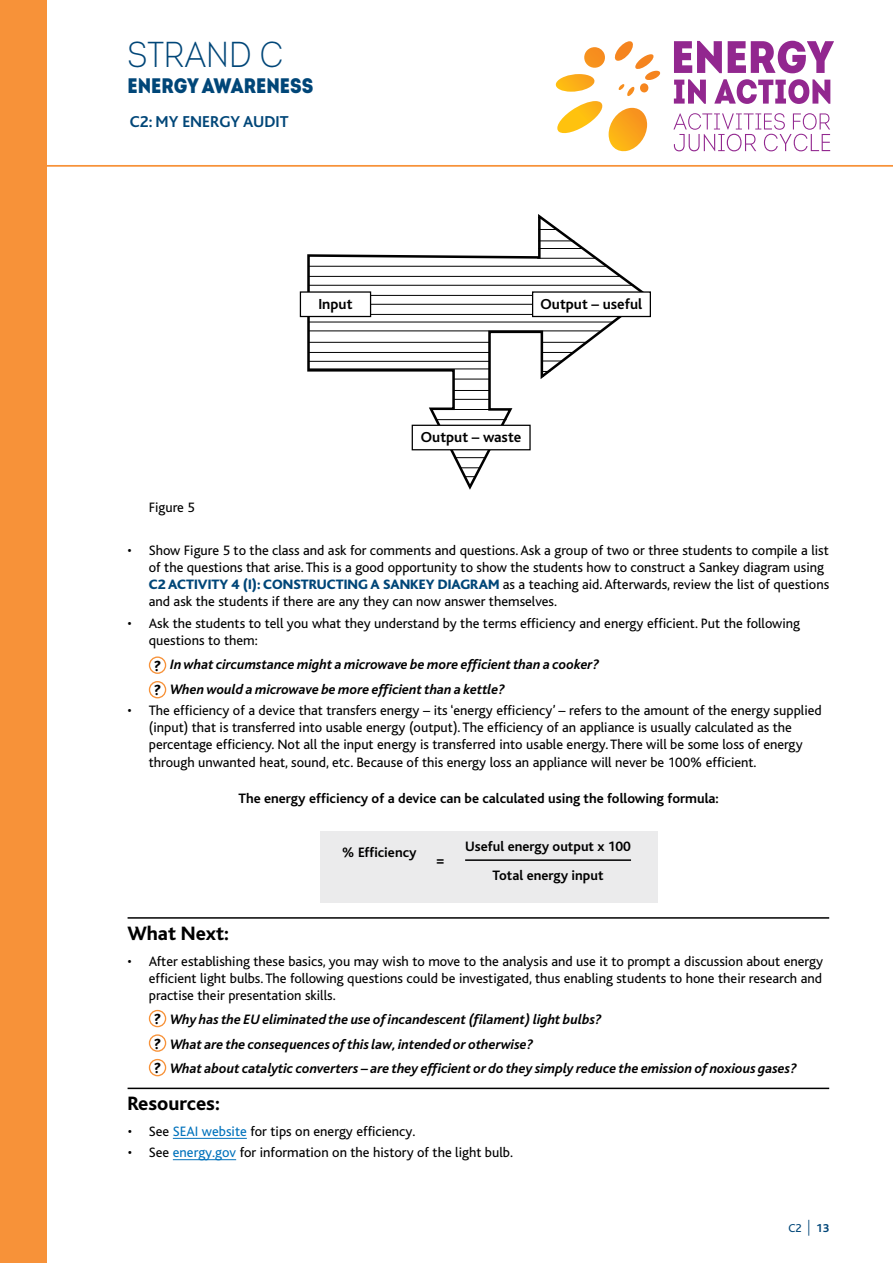
<style>
.page{position:relative;width:893px;height:1263px;background:#fff}
.page>*{position:absolute;margin:0;border:0;box-sizing:border-box;transform-origin:0 0}
.t1{font:36px "Intro Cond Light Free";color:#004678}
.t2{font:21px "Intro Cond Black Free";color:#004678}
.t3{font:800 20.25px "Bliss";color:#000}
.t4{font:700 16.5px "Bliss";color:#004678}
.t5{font:700 15.15px "Bliss";color:#000}
.t6{font:14.25px/17.1px "Bliss";color:#000}
.t7{font:italic 700 14.25px/24.5px "Bliss";color:#000}
.t8{font:700 14.25px/29.1px "Bliss";color:#000;text-align:center}
.t9{font:12px "Bliss";color:#004678}
.s1{font-weight:800;color:#004678}
.s2{font-weight:800;font-style:normal;font-size:15.15px}
.s3{color:#0072bc}
.s4{font-weight:300;font-size:15.6px}
.s5{font-weight:700}
</style>
<div class="page">
<hr style="left:0;top:165px;width:893px;height:2px;background:#f79239">
<div style="left:0;top:0;width:47px;height:1263px;background:#f79239"></div>
<svg style="left:673px;top:113px;width:157px;height:38px"></svg>
<svg style="left:674px;top:41px;width:48px;height:32px"></svg>
<svg style="left:728px;top:41px;width:106px;height:32px"></svg>
<svg style="left:674px;top:79px;width:32px;height:25px"></svg>
<svg style="left:714px;top:79px;width:116px;height:25px"></svg>
<svg style="left:555px;top:41px;width:105px;height:111px"></svg>
<hr style="left:128px;top:917px;width:701px;height:2px;background:#000">
<hr style="left:128px;top:1087px;width:701px;height:2px;background:#000">
<svg style="left:306px;top:214px;width:345px;height:276px"></svg>
<hr style="left:308px;top:266px;width:299px;height:1px;background:#000">
<hr style="left:537px;top:258px;width:58px;height:1px;background:#000">
<hr style="left:538px;top:240px;width:36px;height:1px;background:#000">
<hr style="left:538px;top:248px;width:45px;height:1px;background:#000">
<svg style="left:538px;top:229px;width:21px;height:1px"></svg>
<hr style="left:308px;top:276px;width:313px;height:1px;background:#000">
<hr style="left:308px;top:285px;width:326px;height:1px;background:#000">
<hr style="left:308px;top:295px;width:339px;height:1px;background:#000">
<hr style="left:308px;top:304px;width:328px;height:1px;background:#000">
<hr style="left:308px;top:314px;width:316px;height:1px;background:#000">
<hr style="left:308px;top:322px;width:305px;height:1px;background:#000">
<hr style="left:308px;top:330px;width:292px;height:1px;background:#000">
<hr style="left:308px;top:342px;width:181px;height:1px;background:#000">
<hr style="left:308px;top:352px;width:181px;height:1px;background:#000">
<hr style="left:308px;top:361px;width:181px;height:1px;background:#000">
<hr style="left:308px;top:368px;width:181px;height:1px;background:#000">
<hr style="left:454px;top:379px;width:35px;height:1px;background:#000">
<hr style="left:454px;top:390px;width:35px;height:1px;background:#000">
<hr style="left:454px;top:399px;width:35px;height:1px;background:#000">
<hr style="left:431px;top:409px;width:69px;height:1px;background:#000">
<hr style="left:436px;top:419px;width:71px;height:1px;background:#000">
<hr style="left:454px;top:457px;width:31px;height:1px;background:#000">
<svg style="left:461px;top:467px;width:18px;height:1px"></svg>
<hr style="left:542px;top:342px;width:45px;height:1px;background:#000">
<hr style="left:542px;top:352px;width:31px;height:1px;background:#000">
<svg style="left:542px;top:360px;width:21px;height:1px"></svg>
<div style="left:300px;top:292px;width:71px;height:24px;background:#fff"></div>
<div style="left:300px;top:291px;width:71px;height:26px;border:1px solid #000"></div>
<div style="left:533px;top:292px;width:117px;height:24px;background:#fff"></div>
<div style="left:532px;top:291px;width:119px;height:26px;border:1px solid #000"></div>
<div style="left:412px;top:425px;width:118px;height:25px;background:#fff"></div>
<div style="left:412px;top:425px;width:119px;height:25px;border:1px solid #000"></div>
<div style="left:149px;top:656px;width:17px;height:18px;border:1px solid #f79239;border-radius:50%"></div>
<div style="left:149px;top:681px;width:17px;height:17px;border:1px solid #f79239;border-radius:50%"></div>
<div style="left:320px;top:832px;width:337px;height:71px;background:#ebebec"></div>
<hr style="left:465px;top:859px;width:166px;height:2px;background:#000">
<div style="left:149px;top:1010px;width:17px;height:17px;border:1px solid #f79239;border-radius:50%"></div>
<div style="left:149px;top:1034px;width:17px;height:18px;border:1px solid #f79239;border-radius:50%"></div>
<div style="left:149px;top:1059px;width:17px;height:17px;border:1px solid #f79239;border-radius:50%"></div>
<hr style="left:173px;top:1159px;width:63px;height:1px;background:#0072bc">
<hr style="left:173px;top:1138px;width:74px;height:1px;background:#0072bc">
<h1 class="t1" style="left:128px;top:33px;width:157px">STRAND C</h1>
<h2 class="t2" style="left:128px;top:71px;width:187px">ENERGY AWARENESS</h2>
<p class="t4" style="left:130px;top:113px;width:160px">C2: MY ENERGY AUDIT</p>
<p class="t5" style="left:318px;top:296px;width:36px">Input</p>
<p class="t5" style="left:541px;top:296px;width:103px">Output – useful</p>
<p class="t5" style="left:421px;top:429px;width:102px">Output – waste</p>
<p class="t6" style="left:149px;top:499px;width:48px">Figure 5</p>
<p class="t6" style="left:149px;top:542px;width:682px;text-indent:-21px">• Show Figure 5 to the class and ask for comments and questions. Ask a group of two or three students to compile a list of the questions that arise. This is a good opportunity to show the students how to construct a Sankey diagram using <span class="s1">C2 ACTIVITY 4 (I): CONSTRUCTING A SANKEY DIAGRAM</span> as a teaching aid. Afterwards, review the list of questions and ask the students if there are any they can now answer themselves.</p>
<p class="t6" style="left:149px;top:615px;width:653px;text-indent:-21px">• Ask the students to tell you what they understand by the terms efficiency and energy efficient. Put the following questions to them:</p>
<p class="t7" style="left:154px;top:653px;width:447px"><span class="s2">?</span> In what circumstance might a microwave be more efficient than a cooker? <span class="s2">?</span> When would a microwave be more efficient than a kettle?</p>
<p class="t6" style="left:149px;top:702px;width:674px;text-indent:-21px">• The efficiency of a device that transfers energy – its ‘energy efficiency’ – refers to the amount of the energy supplied (input) that is transferred into usable energy (output). The efficiency of an appliance is usually calculated as the percentage efficiency. Not all the input energy is transferred into usable energy. There will be some loss of energy through unwanted heat, sound, etc. Because of this energy loss an appliance will never be 100% efficient.</p>
<p class="t8" style="left:239px;top:784px;width:482px">The energy efficiency of a device can be calculated using the following formula:</p>
<p class="t8" style="left:342px;top:838px;width:76px">% Efficiency</p>
<p class="t8" style="left:465px;top:832px;width:167px">Useful energy output x 100<br>Total energy input</p>
<p class="t8" style="left:436px;top:846px;width:10px">=</p>
<h3 class="t3" style="left:128px;top:923px;width:103px">What Next:</h3>
<p class="t6" style="left:149px;top:952px;width:676px;text-align:justify;text-indent:-21px">• After establishing these basics, you may wish to move to the analysis and use it to prompt a discussion about energy efficient light bulbs. The following questions could be investigated, thus enabling students to hone their research and practise their presentation skills.</p>
<p class="t7" style="left:154px;top:1008px;width:644px"><span class="s2">?</span> Why has the EU eliminated the use ofincandescent (filament) light bulbs?<br><span class="s2">?</span> What are the consequences ofthis law,intended or otherwise?<br><span class="s2">?</span> What about catalytic converters – are they efficient or do they simply reduce the emission of noxious gases?</p>
<h3 class="t3" style="left:128px;top:1093px;width:94px">Resources:</h3>
<p class="t6" style="left:128px;top:1122px;width:289px">• See <span class="s3">SEAI website</span> for tips on energy efficiency.</p>
<p class="t6" style="left:128px;top:1144px;width:387px">• See <span class="s3">energy.gov</span> for information on the history of the light bulb.</p>
<p class="t9" style="left:788px;top:1221px;width:42px">C2 <span class="s4">|</span> <span class="s5">13</span></p>
</div>
